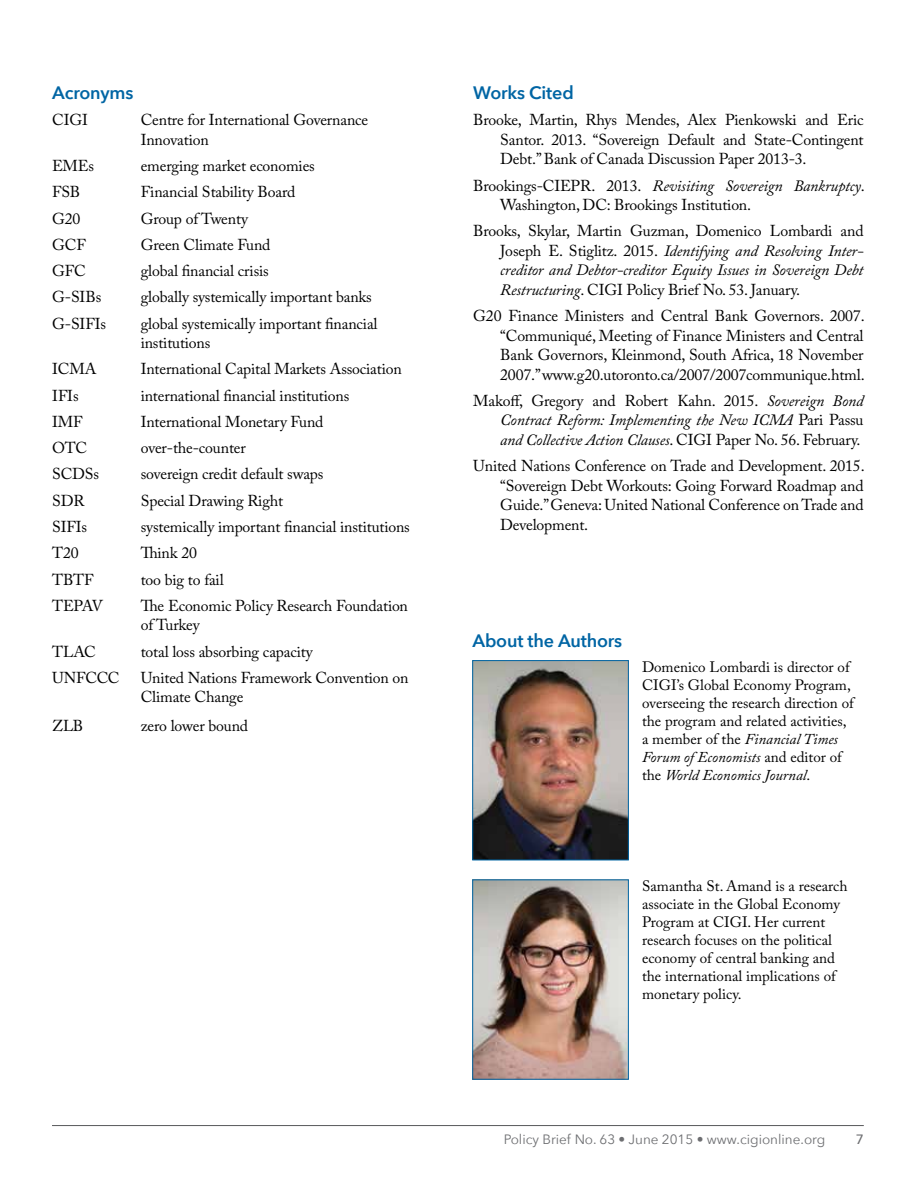
<style>
.page{position:relative;width:918px;height:1188px;background:#fff}
.page>*{position:absolute;margin:0;border:0;box-sizing:border-box;transform-origin:0 0}
.t1{font:600 18px "Avenir Next";letter-spacing:-.01em;color:#0065a4}
.t2{font:15.75px/19.5px "Adobe Caslon Pro";letter-spacing:-.01em;color:#000}
.t3{font:italic 15.75px/19.5px "Adobe Caslon Pro";letter-spacing:-.01em;color:#000;text-align:justify}
.t4{font:15px/18px "Adobe Caslon Pro";color:#000}
.t5{font:13.5px "Avenir Next";color:#6d6e71}
.t6{font:500 13.5px "Avenir Next";color:#6d6e71}
.s1{font-style:italic}
.s2{font-style:normal}
</style>
<div class="page">
<hr style="left:52px;top:1125px;width:812px;height:1px;background:#58595b">
<img style="left:474px;top:662px;width:153px;height:196px">
<div style="left:472px;top:660px;width:157px;height:200px;border:1px solid #0065a4"></div>
<img style="left:474px;top:882px;width:153px;height:195px">
<div style="left:472px;top:880px;width:157px;height:199px;border:1px solid #0065a4"></div>
<p class="t1" style="left:52px;top:77px;width:83px">Acronyms</p>
<p class="t2" style="left:52px;top:110px;width:37px">CIGI</p>
<p class="t2" style="left:141px;top:110px;width:229px">Centre for International Governance<br>Innovation</p>
<p class="t2" style="left:52px;top:156px;width:43px">EMEs</p>
<p class="t2" style="left:141px;top:156px;width:176px">emerging market economies</p>
<p class="t2" style="left:52px;top:182px;width:30px">FSB</p>
<p class="t2" style="left:141px;top:182px;width:156px">Financial Stability Board</p>
<p class="t2" style="left:52px;top:209px;width:30px">G20</p>
<p class="t2" style="left:141px;top:209px;width:109px">Group of Twenty</p>
<p class="t2" style="left:52px;top:235px;width:35px">GCF</p>
<p class="t2" style="left:141px;top:235px;width:131px">Green Climate Fund</p>
<p class="t2" style="left:52px;top:261px;width:35px">GFC</p>
<p class="t2" style="left:141px;top:261px;width:130px">global financial crisis</p>
<p class="t2" style="left:52px;top:287px;width:51px">G-SIBs</p>
<p class="t2" style="left:141px;top:287px;width:233px">globally systemically important banks</p>
<p class="t2" style="left:52px;top:314px;width:55px">G-SIFIs</p>
<p class="t2" style="left:141px;top:314px;width:238px">global systemically important financial institutions</p>
<p class="t2" style="left:52px;top:359px;width:46px">ICMA</p>
<p class="t2" style="left:141px;top:359px;width:263px">International Capital Markets Association</p>
<p class="t2" style="left:52px;top:386px;width:28px">IFIs</p>
<p class="t2" style="left:141px;top:386px;width:210px">international financial institutions</p>
<p class="t2" style="left:52px;top:412px;width:32px">IMF</p>
<p class="t2" style="left:141px;top:412px;width:184px">International Monetary Fund</p>
<p class="t2" style="left:52px;top:438px;width:37px">OTC</p>
<p class="t2" style="left:141px;top:438px;width:107px">over-the-counter</p>
<p class="t2" style="left:52px;top:464px;width:48px">SCDSs</p>
<p class="t2" style="left:141px;top:464px;width:184px">sovereign credit default swaps</p>
<p class="t2" style="left:52px;top:491px;width:34px">SDR</p>
<p class="t2" style="left:141px;top:491px;width:144px">Special Drawing Right</p>
<p class="t2" style="left:52px;top:517px;width:36px">SIFIs</p>
<p class="t2" style="left:141px;top:517px;width:271px">systemically important financial institutions</p>
<p class="t2" style="left:52px;top:543px;width:28px">T20</p>
<p class="t2" style="left:141px;top:543px;width:58px">Think 20</p>
<p class="t2" style="left:52px;top:569px;width:43px">TBTF</p>
<p class="t2" style="left:141px;top:569px;width:85px">too big to fail</p>
<p class="t2" style="left:52px;top:596px;width:52px">TEPAV</p>
<p class="t2" style="left:141px;top:596px;width:269px">The Economic Policy Research Foundation of Turkey</p>
<p class="t2" style="left:52px;top:641px;width:45px">TLAC</p>
<p class="t2" style="left:141px;top:641px;width:174px">total loss absorbing capacity</p>
<p class="t2" style="left:52px;top:668px;width:69px">UNFCCC</p>
<p class="t2" style="left:141px;top:668px;width:269px">United Nations Framework Convention on<br>Climate Change</p>
<p class="t2" style="left:52px;top:715px;width:33px">ZLB</p>
<p class="t2" style="left:141px;top:715px;width:109px">zero lower bound</p>
<p class="t1" style="left:473px;top:77px;width:102px">Works Cited</p>
<p class="t2" style="left:500px;top:110px;width:365px;text-align:justify;text-indent:-27px">Brooke, Martin, Rhys Mendes, Alex Pienkowski and Eric Santor. 2013. “Sovereign Default and State-Contingent Debt.” Bank of Canada Discussion Paper 2013-3.</p>
<p class="t2" style="left:500px;top:176px;width:366px;text-indent:-27px">Brookings-CIEPR. 2013. <span class="s1">Revisiting Sovereign Bankruptcy</span>.<br>Washington, DC: Brookings Institution.</p>
<p class="t2" style="left:500px;top:221px;width:365px;text-align:justify;text-indent:-27px">Brooks, Skylar, Martin Guzman, Domenico Lombardi and Joseph E. Stiglitz. 2015. <span class="s1">Identifying and Resolving Inter&shy;creditor and Debtor-creditor Equity Issues in Sovereign Debt Restructuring</span>. CIGI Policy Brief No. 53. January.</p>
<p class="t2" style="left:500px;top:306px;width:366px;text-align:justify;text-indent:-27px">G20 Finance Ministers and Central Bank Governors. 2007. “Communiqué, Meeting of Finance Ministers and Central Bank Governors, Kleinmond, South Africa, 18 November 2007.” www.g20.utoronto.ca/2007/2007communique.html.</p>
<p class="t3" style="left:500px;top:391px;width:365px;text-indent:-27px"><span class="s2">Makoff, Gregory and Robert Kahn. 2015.</span> Sovereign Bond Contract Reform: Implementing the New ICMA <span class="s2">Pari Passu </span>and Collective Action Clauses<span class="s2">. CIGI Paper No. 56. February.</span></p>
<p class="t2" style="left:500px;top:456px;width:366px;text-align:justify;text-indent:-27px">United Nations Conference on Trade and Development. 2015. “Sovereign Debt Workouts: Going Forward Roadmap and Guide.” Geneva: United National Conference on Trade and Development.</p>
<p class="t1" style="left:472px;top:626px;width:151px">About the Authors</p>
<p class="t4" style="left:642px;top:658px;width:213px">Domenico Lombardi is director of CIGI’s Global Economy Program, overseeing the research direction of the program and related activities, a member of the <span class="s1">Financial Times Forum of Economists</span> and editor of the <span class="s1">World Economics Journal</span>.</p>
<p class="t4" style="left:642px;top:877px;width:207px">Samantha St. Amand is a research associate in the Global Economy<br>Program at CIGI. Her current research focuses on the political economy of central banking and the international implications of monetary policy.</p>
<p class="t5" style="left:504px;top:1128px;width:323px">Policy Brief No. 63 • June 2015 • www.cigionline.org</p>
<p class="t6" style="left:856px;top:1128px;width:10px">7</p>
</div>
